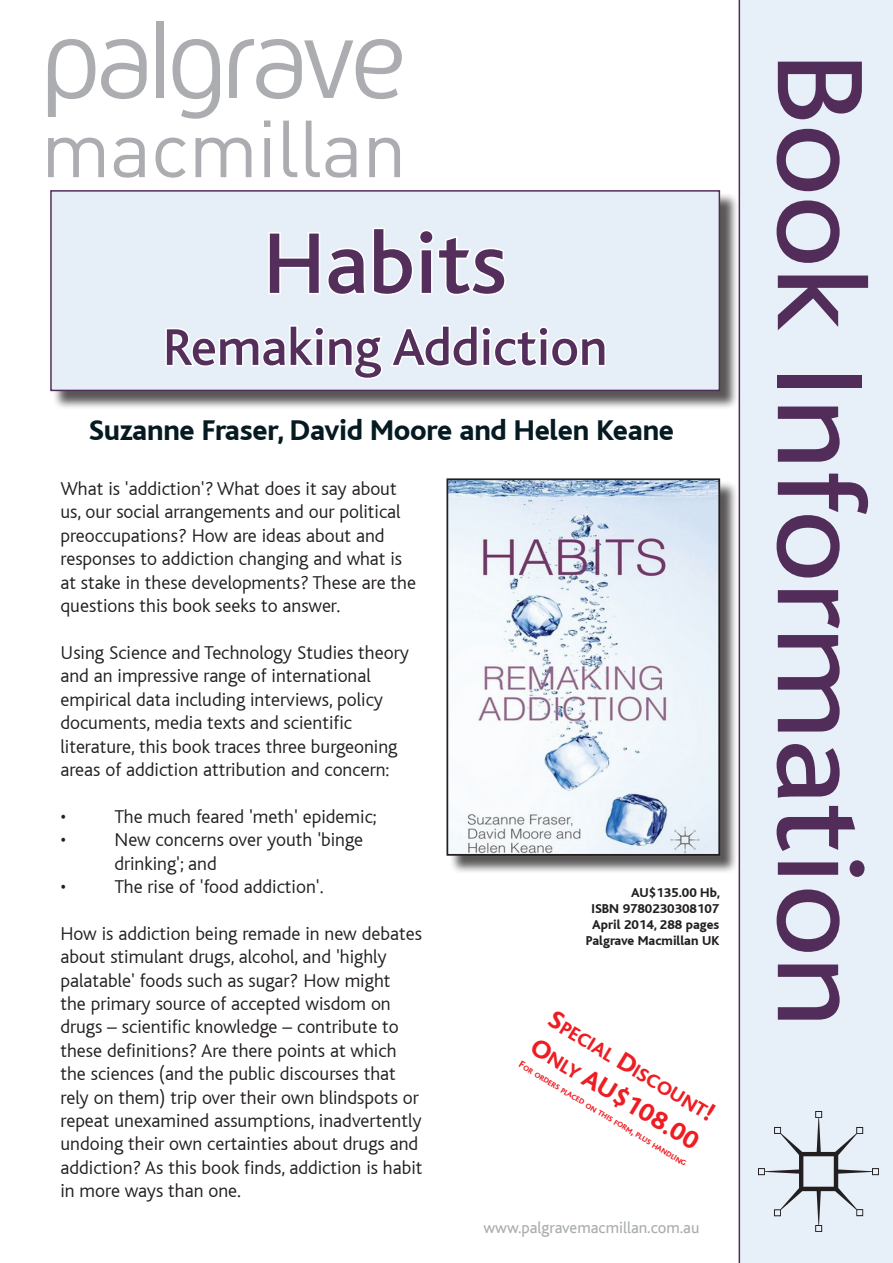
<style>
.page{position:relative;width:893px;height:1263px;background:#fff}
.page>*{position:absolute;margin:0;border:0;box-sizing:border-box;transform-origin:0 0}
.t1{font:127.5px "Bliss";letter-spacing:-.01em;color:#532d5a;scale:1.1 1}
.t2{font:500 90px "Bliss";color:#542f5b}
.t3{font:500 54px "Bliss";color:#542f5b}
.t4{font:800 30px "Bliss";letter-spacing:-.01em;color:#061b21}
.t5{font:800 27px "Bliss";color:#ee1d23}
.t6{font:800 20.25px "Bliss";color:#ee1d23}
.t7{font:300 19.5px/23.4px "Bliss";color:#231f20}
.t8{font:16.5px "Bliss";color:#aaaeb0}
.t9{font:800 13.5px "Bliss";color:#231f20}
.t10{font:800 7.8px "Bliss";color:#ee1d23}
.s1{font-size:27px}
.s2{font-size:20.25px}
.s3{font-size:10.5px}
</style>
<div class="page">
<div style="left:52px;top:192px;width:687px;height:218px;background:#231f20;opacity:.75"></div>
<div style="left:51px;top:191px;width:668px;height:199px;background:#e6eff8"></div>
<svg style="left:268px;top:228px;width:238px;height:67px"></svg>
<svg style="left:165px;top:325px;width:441px;height:54px"></svg>
<div style="left:50px;top:190px;width:670px;height:201px;border:2px solid #532d5a"></div>
<div style="left:739px;top:0;width:154px;height:1263px;background:#e7f0f9"></div>
<svg style="left:48px;top:39px;width:47px;height:78px"></svg>
<svg style="left:101px;top:39px;width:46px;height:60px"></svg>
<div style="left:156px;top:21px;width:8px;height:77px;background:#acadb1"></div>
<svg style="left:173px;top:39px;width:47px;height:80px"></svg>
<svg style="left:229px;top:39px;width:173px;height:60px"></svg>
<svg style="left:48px;top:138px;width:56px;height:39px"></svg>
<svg style="left:114px;top:138px;width:31px;height:40px"></svg>
<svg style="left:155px;top:138px;width:31px;height:40px"></svg>
<svg style="left:196px;top:138px;width:55px;height:39px"></svg>
<svg style="left:264px;top:121px;width:6px;height:56px"></svg>
<svg style="left:283px;top:121px;width:14px;height:56px"></svg>
<svg style="left:306px;top:121px;width:50px;height:57px"></svg>
<svg style="left:369px;top:138px;width:31px;height:39px"></svg>
<img style="left:759px;top:1111px;width:120px;height:120px">
<div style="left:449px;top:481px;width:290px;height:393px;background:#231f20;opacity:.75"></div>
<img style="left:449px;top:481px;width:268px;height:372px">
<div style="left:446px;top:478px;width:274px;height:378px;border:2px solid #231f20"></div>
<p class="t2" style="left:263px;top:216px;width:245px">Habits</p>
<p class="t3" style="left:163px;top:319px;width:446px">Remaking Addiction</p>
<p class="t4" style="left:89px;top:414px;width:587px">Suzanne Fraser, David Moore and Helen Keane</p>
<p class="t7" style="left:60px;top:477px;width:357px">What is 'addiction'? What does it say about us, our social arrangements and our political preoccupations? How are ideas about and responses to addiction changing and what is at stake in these developments? These are the questions this book seeks to answer.</p>
<p class="t7" style="left:60px;top:641px;width:350px">Using Science and Technology Studies theory and an impressive range of international empirical data including interviews, policy documents, media texts and scientific literature, this book traces three burgeoning areas of addiction attribution and concern:</p>
<p class="t7" style="left:60px;top:805px;width:7px">•</p>
<p class="t7" style="left:114px;top:805px;width:264px">The much feared 'meth' epidemic;</p>
<p class="t7" style="left:60px;top:828px;width:7px">•</p>
<p class="t7" style="left:114px;top:828px;width:250px">New concerns over youth 'binge drinking'; and</p>
<p class="t7" style="left:60px;top:875px;width:7px">•</p>
<p class="t7" style="left:114px;top:875px;width:211px">The rise of 'food addiction'.</p>
<p class="t7" style="left:60px;top:922px;width:364px">How is addiction being remade in new debates about stimulant drugs, alcohol, and 'highly palatable' foods such as sugar? How might<br>the primary source of accepted wisdom on drugs – scientific knowledge – contribute to these definitions? Are there points at which the sciences (and the public discourses that rely on them) trip over their own blindspots or repeat unexamined assumptions, inadvertently undoing their own certainties about drugs and addiction? As this book finds, addiction is habit in more ways than one.</p>
<p class="t9" style="left:631px;top:885px;width:90px">AU$135.00 Hb,</p>
<p class="t9" style="left:592px;top:901px;width:129px">ISBN 9780230308107</p>
<p class="t9" style="left:592px;top:917px;width:129px">April 2014, 288 pages</p>
<p class="t9" style="left:586px;top:934px;width:135px">Palgrave Macmillan UK</p>
<p class="t6" style="left:555px;top:1010px;width:191px;rotate:31deg"><span class="s1">S</span>pecial <span class="s1">D</span>iscount<span class="s1">!</span></p>
<p class="t5" style="left:540px;top:1032px;width:193px;rotate:31deg">O<span class="s2">nly</span> AU $108.00</p>
<p class="t10" style="left:522px;top:1061px;width:195px;rotate:31deg"><span class="s3">F</span>or ord ers placed on this form<span class="s3">,</span> plus hand ling</p>
<p class="t8" style="left:483px;top:1218px;width:218px">www.palgravemacmillan.com.au</p>
<p class="t1" style="left:895px;top:50px;width:890px;rotate:90deg">Book Information</p>
</div>
